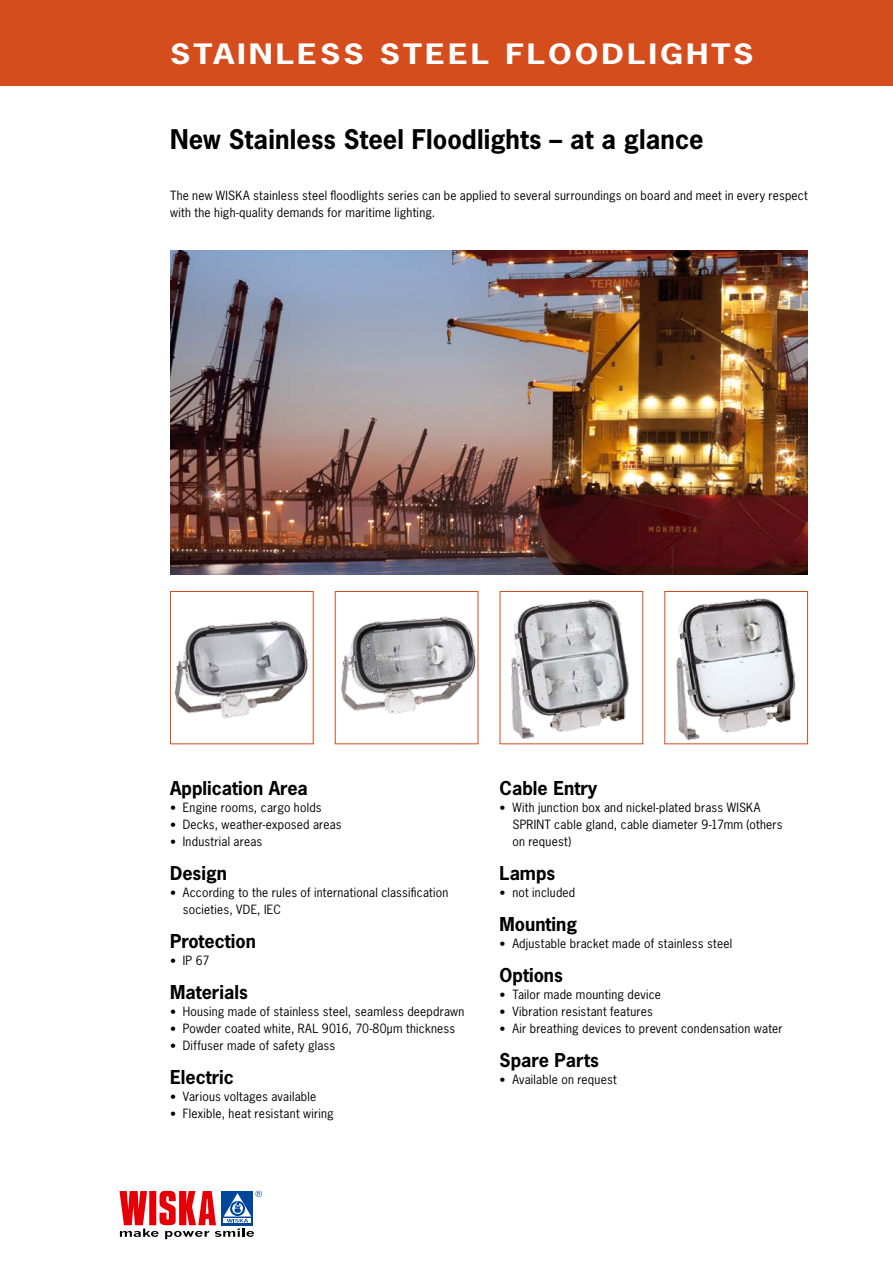
<style>
.page{position:relative;width:893px;height:1263px;background:#fff}
.page>*{position:absolute;margin:0;border:0;box-sizing:border-box;transform-origin:0 0}
.t1{font:700 26.4px "News Gothic Std";letter-spacing:.09em;color:#fff;scale:1.25 1}
.t2{font:700 25.5px "News Gothic Std";color:#000}
.t3{font:700 18px "News Gothic Std";color:#000}
.t4{font:12px/17px "News Gothic Std";letter-spacing:.02em;color:#000}
.s1{font-family:"Helvetica Neue LT Std";font-weight:500}
</style>
<div class="page">
<div style="left:0;top:0;width:893px;height:85px;background:#d54c1d"></div>
<svg style="left:119px;top:1191px;width:143px;height:48px"></svg>
<img style="left:170px;top:251px;width:638px;height:323px">
<img style="left:174px;top:621px;width:135px;height:98px">
<div style="left:170px;top:591px;width:144px;height:153px;border:1px solid #d54c1d"></div>
<img style="left:511px;top:599px;width:118px;height:141px">
<img style="left:676px;top:598px;width:120px;height:143px">
<div style="left:664px;top:591px;width:144px;height:153px;border:1px solid #d54c1d"></div>
<img style="left:341px;top:616px;width:135px;height:98px">
<div style="left:335px;top:591px;width:143px;height:153px;border:1px solid #d54c1d"></div>
<h1 class="t1" style="left:170px;top:36px;width:138px">Stainless</h1>
<h1 class="t1" style="left:380px;top:36px;width:297px">Steel Floodlights</h1>
<h2 class="t2" style="left:170px;top:122px;width:535px">New Stainless Steel Floodlights – at a glance</h2>
<p class="t4" style="left:170px;top:187px;width:639px">The new WISKA stainless steel floodlights series can be applied to several surroundings on board and meet in every respect with the high-quality demands for maritime lighting.</p>
<h3 class="t3" style="left:170px;top:776px;width:139px">Application Area</h3>
<p class="t4" style="left:170px;top:799px;width:153px"><span class="s1">•</span> Engine rooms, cargo holds</p>
<p class="t4" style="left:170px;top:816px;width:173px"><span class="s1">•</span> Decks, weather-exposed areas</p>
<p class="t4" style="left:170px;top:833px;width:94px"><span class="s1">•</span> Industrial areas</p>
<h3 class="t3" style="left:170px;top:861px;width:58px">Design</h3>
<p class="t4" style="left:183px;top:884px;width:267px;text-indent:-13px"><span class="s1">•</span> According to the rules of international classification societies, VDE, IEC</p>
<h3 class="t3" style="left:170px;top:930px;width:87px">Protection</h3>
<p class="t4" style="left:170px;top:952px;width:41px"><span class="s1">•</span> IP 67</p>
<h3 class="t3" style="left:170px;top:981px;width:79px">Materials</h3>
<p class="t4" style="left:170px;top:1003px;width:296px"><span class="s1">•</span> Housing made of stainless steel, seamless deepdrawn</p>
<p class="t4" style="left:170px;top:1020px;width:287px"><span class="s1">•</span> Powder coated white, RAL 9016, 70-80µm thickness</p>
<p class="t4" style="left:170px;top:1037px;width:167px"><span class="s1">•</span> Diffuser made of safety glass</p>
<h3 class="t3" style="left:170px;top:1066px;width:65px">Electric</h3>
<p class="t4" style="left:170px;top:1088px;width:148px"><span class="s1">•</span> Various voltages available</p>
<p class="t4" style="left:170px;top:1105px;width:165px"><span class="s1">•</span> Flexible, heat resistant wiring</p>
<h3 class="t3" style="left:500px;top:776px;width:99px">Cable Entry</h3>
<p class="t4" style="left:512px;top:799px;width:272px;text-indent:-13px"><span class="s1">•</span> With junction box and nickel-plated brass WISKA<br>Sprint cable gland, cable diameter 9-17mm (others on request)</p>
<h3 class="t3" style="left:500px;top:861px;width:57px">Lamps</h3>
<p class="t4" style="left:500px;top:884px;width:77px"><span class="s1">•</span> not included</p>
<h3 class="t3" style="left:500px;top:912px;width:79px">Mounting</h3>
<p class="t4" style="left:500px;top:935px;width:234px"><span class="s1">•</span> Adjustable bracket made of stainless steel</p>
<h3 class="t3" style="left:500px;top:964px;width:65px">Options</h3>
<p class="t4" style="left:500px;top:986px;width:163px"><span class="s1">•</span> Tailor made mounting device</p>
<p class="t4" style="left:500px;top:1003px;width:155px"><span class="s1">•</span> Vibration resistant features</p>
<p class="t4" style="left:500px;top:1020px;width:285px"><span class="s1">•</span> Air breathing devices to prevent condensation water</p>
<h3 class="t3" style="left:500px;top:1049px;width:101px">Spare Parts</h3>
<p class="t4" style="left:500px;top:1071px;width:119px"><span class="s1">•</span> Available on request</p>
</div>
